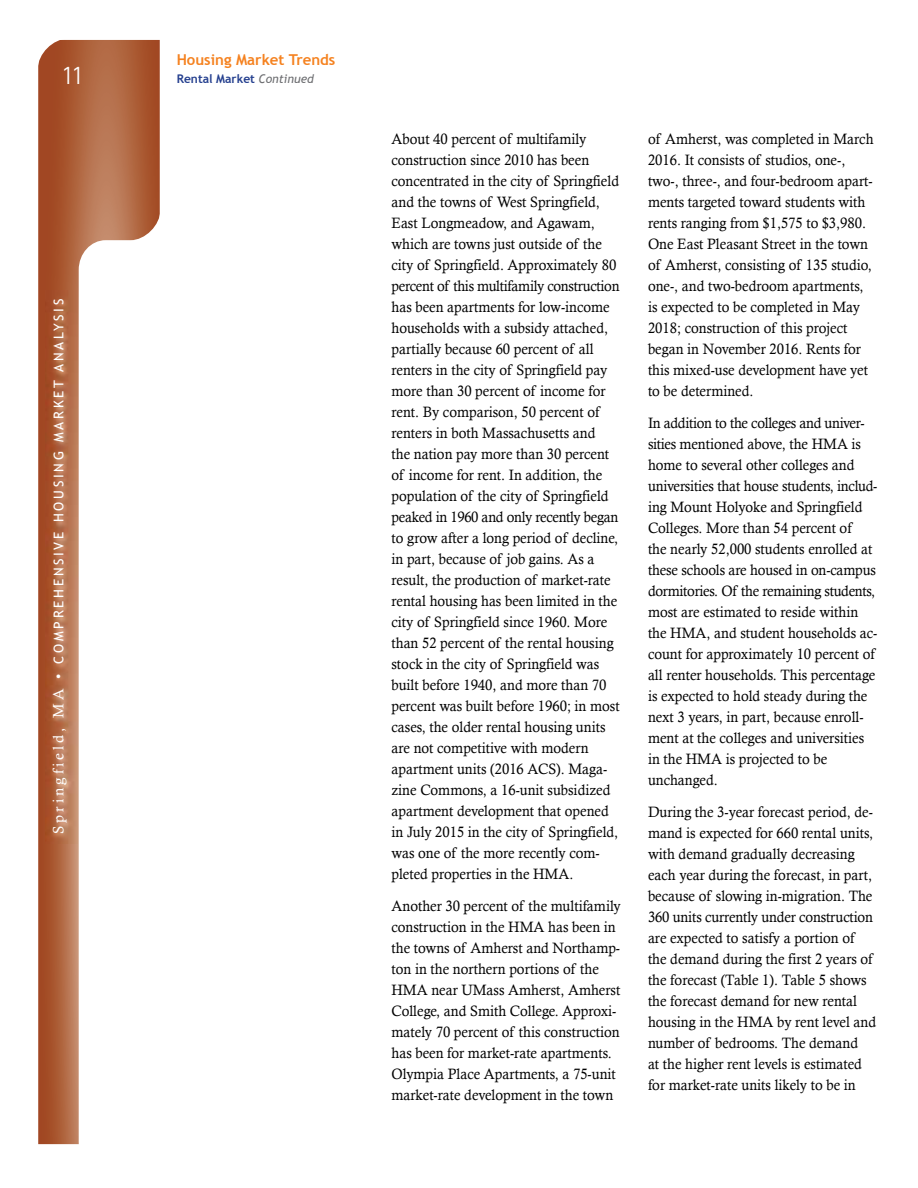
<style>
.page{position:relative;width:918px;height:1188px;background:#fff}
.page>*{position:absolute;margin:0;border:0;box-sizing:border-box;transform-origin:0 0}
.t1{font:300 27px "Rotis Sans Serif";color:#fff}
.t2{font:15px/21px "Calisto";color:#000;scale:.95 1}
.t3{font:700 15px "Trebuchet MS";color:#f58220}
.t4{font:13.5px "Trebuchet MS";letter-spacing:.2em;color:#fff}
.t5{font:700 12px "Trebuchet MS";color:#25408f}
.s1{font-family:"Calisto";font-size:15px}
.s2{font-weight:400;font-style:italic;color:#6d6e71}
</style>
<div class="page">
<svg style="left:38px;top:40px;width:122px;height:1104px;background:#af6440"></svg>
<svg style="left:79px;top:240px;width:81px;height:904px"></svg>
<svg style="left:38px;top:39px;width:30px;height:30px"></svg>
<svg style="left:130px;top:210px;width:30px;height:36px"></svg>
<img style="left:46px;top:290px;width:31px;height:554px">
<h1 class="t1" style="left:61px;top:60px;width:24px">11</h1>
<p class="t4" style="left:51px;top:834px;width:537px;rotate:-90deg"><span class="s1">Springfield, MA •</span> COMPREHENSIVE HOUSING MARKET ANALYSIS</p>
<p class="t3" style="left:177px;top:50px;width:160px">Housing Market Trends</p>
<p class="t5" style="left:177px;top:71px;width:139px">Rental Market <span class="s2">Continued</span></p>
<p class="t2" style="left:392px;top:128px;width:242px">About 40 percent of multifamily construction since 2010 has been concentrated in the city of Springfield and the towns of West Springfield, East Longmeadow, and Agawam, which are towns just outside of the city of Springfield. Approximately 80 percent of this multifamily construction has been apartments for low-income households with a subsidy attached, partially because 60 percent of all renters in the city of Springfield pay more than 30 percent of income for rent. By comparison, 50 percent of renters in both Massachusetts and<br>the nation pay more than 30 percent of income for rent. In addition, the population of the city of Springfield peaked in 1960 and only recently began to grow after a long period of decline, in part, because of job gains. As a result, the production of market-rate rental housing has been limited in the city of Springfield since 1960. More than 52 percent of the rental housing stock in the city of Springfield was built before 1940, and more than 70 percent was built before 1960; in most cases, the older rental housing units are not competitive with modern apartment units (2016 ACS). Maga&shy;zine Commons, a 16-unit subsidized apartment development that opened in July 2015 in the city of Springfield, was one of the more recently com&shy;pleted properties in the HMA.</p>
<p class="t2" style="left:392px;top:895px;width:243px">Another 30 percent of the multifamily construction in the HMA has been in the towns of Amherst and Northamp&shy;ton in the northern portions of the HMA near UMass Amherst, Amherst College, and Smith College. Approxi&shy;mately 70 percent of this construction has been for market-rate apartments.<br>Olympia Place Apartments, a 75-unit market-rate development in the town</p>
<p class="t2" style="left:648px;top:128px;width:239px">of Amherst, was completed in March 2016. It consists of studios, one-, two-, three-, and four-bedroom apart&shy;ments targeted toward students with rents ranging from $1,575 to $3,980.<br>One East Pleasant Street in the town of Amherst, consisting of 135 studio, one-, and two-bedroom apartments, is expected to be completed in May 2018; construction of this project began in November 2016. Rents for this mixed-use development have yet to be determined.</p>
<p class="t2" style="left:648px;top:412px;width:243px">In addition to the colleges and univer&shy;sities mentioned above, the HMA is home to several other colleges and universities that house students, includ&shy;ing Mount Holyoke and Springfield Colleges. More than 54 percent of<br>the nearly 52,000 students enrolled at these schools are housed in on-campus dormitories. Of the remaining students, most are estimated to reside within the HMA, and student households ac&shy;count for approximately 10 percent of all renter households. This percentage is expected to hold steady during the next 3 years, in part, because enroll&shy;ment at the colleges and universities in the HMA is projected to be unchanged.</p>
<p class="t2" style="left:648px;top:801px;width:242px">During the 3-year forecast period, de&shy;mand is expected for 660 rental units, with demand gradually decreasing each year during the forecast, in part, because of slowing in-migration. The 360 units currently under construction are expected to satisfy a portion of the demand during the first 2 years of the forecast (Table 1). Table 5 shows the forecast demand for new rental housing in the HMA by rent level and number of bedrooms. The demand<br>at the higher rent levels is estimated for market-rate units likely to be in</p>
</div>
